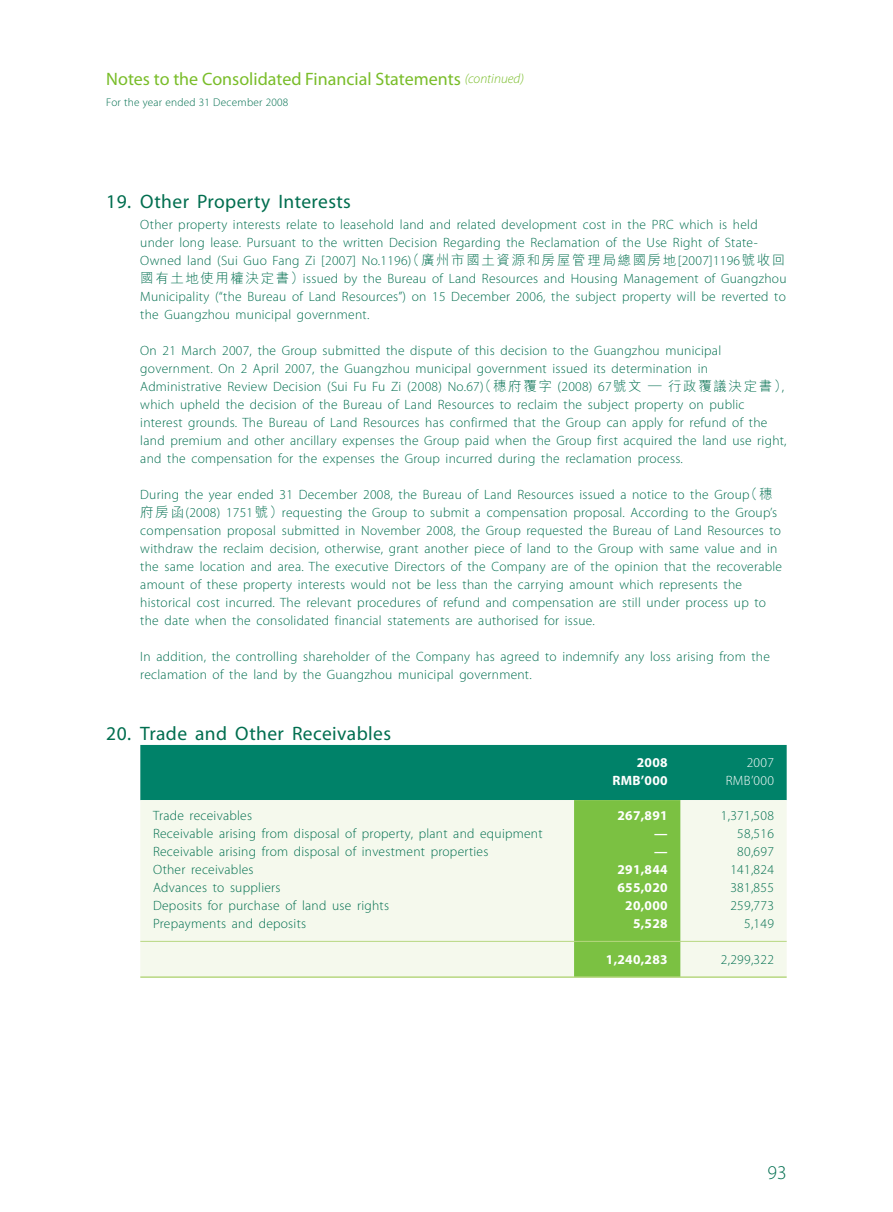
<style>
.page{position:relative;width:893px;height:1212px;background:#fff}
.page>*{position:absolute;margin:0;border:0;box-sizing:border-box;transform-origin:0 0}
.t1{font:19.5px "Myriad Pro";letter-spacing:.02em;color:#006e4f}
.t2{font:300 19.5px "Myriad Pro";color:#006e4f}
.t3{font:18px "Myriad Pro";color:#79bd29}
.t4{font:300 13.5px/18px "Myriad Pro";letter-spacing:.02em;color:#006e4f}
.t5{font:700 13.5px "Myriad Pro";letter-spacing:.02em;color:#fff}
.t6{font:300 13.5px "Myriad Pro";letter-spacing:.02em;color:#fff}
.t7{font:300 11.25px "Myriad Pro";letter-spacing:.02em;color:#006e4f}
.s1{font-weight:300;font-style:italic;font-size:13.5px}
.s2{font-family:"M Hei HK Light E Ten B5 H";font-weight:400}
</style>
<div class="page">
<svg style="left:140px;top:745px;width:647px;height:231px;background:#abd5b7"></svg>
<hr style="left:140px;top:941px;width:647px;height:1px;background:#b7d781">
<hr style="left:140px;top:976px;width:647px;height:2px;background:#b7d781">
<h2 class="t3" style="left:106px;top:72px;width:419px">Notes to the Consolidated Financial Statements <span class="s1">(continued)</span></h2>
<p class="t7" style="left:106px;top:98px;width:184px">For the year ended 31 December 2008</p>
<h1 class="t1" style="left:106px;top:194px;width:246px">19. Other Property Interests</h1>
<p class="t4" style="left:140px;top:216px;width:648px">Other property interests relate to leasehold land and related development cost in the PRC which is held under long lease. Pursuant to the written Decision Regarding the Reclamation of the Use Right of State-Owned land (Sui Guo Fang Zi [2007] No.1196)<span class="s2">（廣州市國土資源和房屋管理局總國房地</span>[2007]1196<span class="s2">號收回國有土地使用權決定書）</span>issued by the Bureau of Land Resources and Housing Management of Guangzhou Municipality (“the Bureau of Land Resources”) on 15 December 2006, the subject property will be reverted to the Guangzhou municipal government.</p>
<p class="t4" style="left:140px;top:342px;width:648px">On 21 March 2007, the Group submitted the dispute of this decision to the Guangzhou municipal government. On 2 April 2007, the Guangzhou municipal government issued its determination in Administrative Review Decision (Sui Fu Fu Zi (2008) No.67)<span class="s2">（穗府覆字</span> (2008) 67<span class="s2">號文 — 行政覆議決定書）</span>, which upheld the decision of the Bureau of Land Resources to reclaim the subject property on public interest grounds. The Bureau of Land Resources has confirmed that the Group can apply for refund of the land premium and other ancillary expenses the Group paid when the Group first acquired the land use right, and the compensation for the expenses the Group incurred during the reclamation process.</p>
<p class="t4" style="left:140px;top:486px;width:643px">During the year ended 31 December 2008, the Bureau of Land Resources issued a notice to the Group<span class="s2">（穗府房函</span>(2008) 1751<span class="s2">號）</span>requesting the Group to submit a compensation proposal. According to the Group’s compensation proposal submitted in November 2008, the Group requested the Bureau of Land Resources to withdraw the reclaim decision, otherwise, grant another piece of land to the Group with same value and in the same location and area. The executive Directors of the Company are of the opinion that the recoverable amount of these property interests would not be less than the carrying amount which represents the historical cost incurred. The relevant procedures of refund and compensation are still under process up to the date when the consolidated financial statements are authorised for issue.</p>
<p class="t4" style="left:140px;top:648px;width:631px">In addition, the controlling shareholder of the Company has agreed to indemnify any loss arising from the reclamation of the land by the Guangzhou municipal government.</p>
<h1 class="t1" style="left:106px;top:725px;width:286px">20. Trade and Other Receivables</h1>
<p class="t5" style="left:637px;top:757px;width:32px">2008</p>
<p class="t6" style="left:747px;top:757px;width:29px">2007</p>
<p class="t5" style="left:612px;top:775px;width:57px">RMB’000</p>
<p class="t6" style="left:726px;top:775px;width:50px">RMB’000</p>
<p class="t4" style="left:153px;top:807px;width:101px">Trade receivables</p>
<p class="t5" style="left:617px;top:810px;width:52px">267,891</p>
<p class="t4" style="left:721px;top:807px;width:54px">1,371,508</p>
<p class="t4" style="left:153px;top:825px;width:391px">Receivable arising from disposal of property, plant and equipment</p>
<p class="t5" style="left:654px;top:828px;width:15px">—</p>
<p class="t4" style="left:737px;top:825px;width:38px">58,516</p>
<p class="t4" style="left:153px;top:843px;width:337px">Receivable arising from disposal of investment properties</p>
<p class="t5" style="left:654px;top:846px;width:15px">—</p>
<p class="t4" style="left:737px;top:843px;width:38px">80,697</p>
<p class="t4" style="left:153px;top:861px;width:102px">Other receivables</p>
<p class="t5" style="left:617px;top:864px;width:52px">291,844</p>
<p class="t4" style="left:730px;top:861px;width:45px">141,824</p>
<p class="t4" style="left:153px;top:879px;width:129px">Advances to suppliers</p>
<p class="t5" style="left:617px;top:882px;width:52px">655,020</p>
<p class="t4" style="left:730px;top:879px;width:45px">381,855</p>
<p class="t4" style="left:153px;top:897px;width:237px">Deposits for purchase of land use rights</p>
<p class="t5" style="left:625px;top:900px;width:44px">20,000</p>
<p class="t4" style="left:730px;top:897px;width:45px">259,773</p>
<p class="t4" style="left:153px;top:915px;width:155px">Prepayments and deposits</p>
<p class="t5" style="left:633px;top:918px;width:36px">5,528</p>
<p class="t4" style="left:744px;top:915px;width:31px">5,149</p>
<p class="t5" style="left:606px;top:954px;width:63px">1,240,283</p>
<p class="t4" style="left:721px;top:951px;width:54px">2,299,322</p>
<h1 class="t2" style="left:768px;top:1165px;width:21px">93</h1>
</div>
